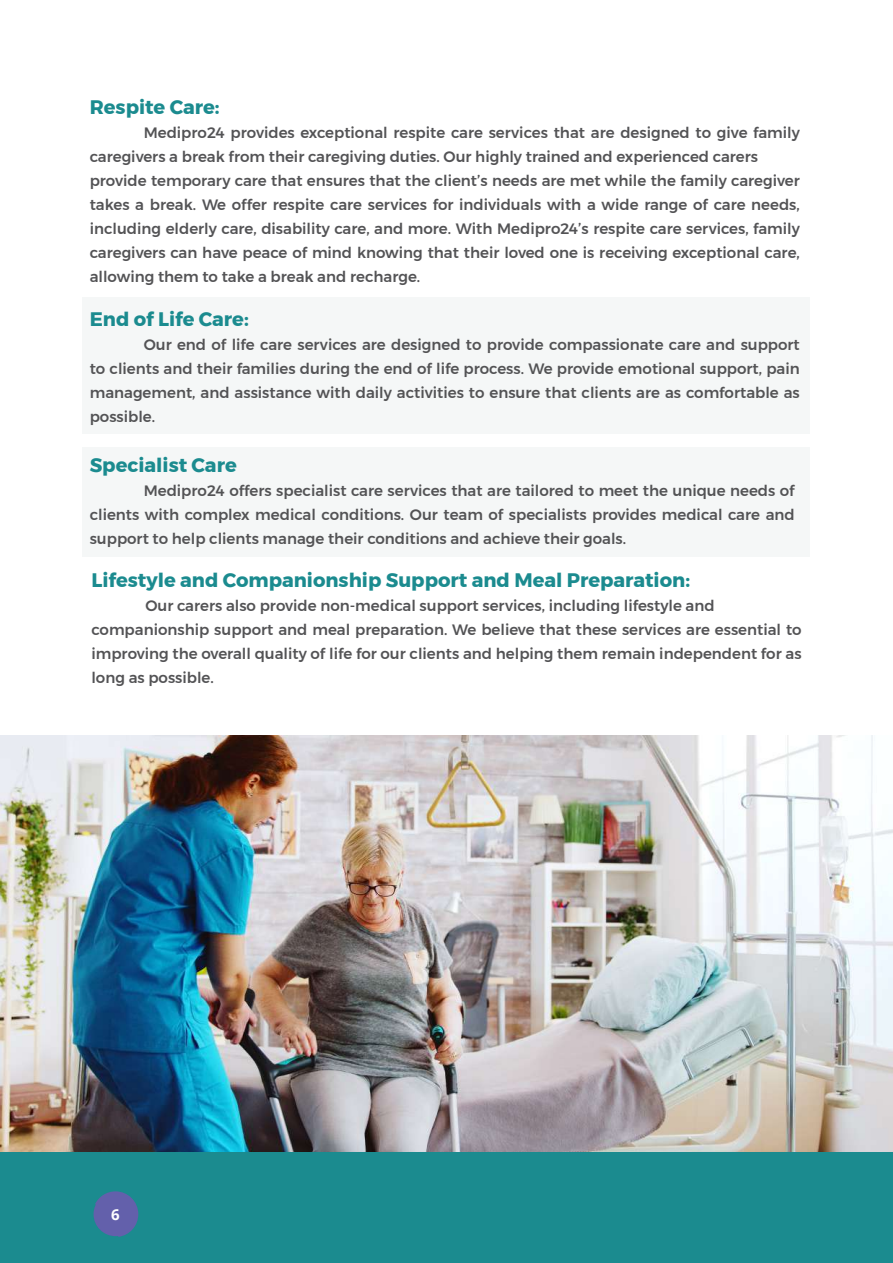
<style>
.page{position:relative;width:893px;height:1263px;background:#fff}
.page>*{position:absolute;margin:0;border:0;box-sizing:border-box;transform-origin:0 0}
.t1{font:700 19.5px "Montserrat";color:#1b8b8f}
.t2{font:500 15px/24px "Montserrat";color:#535355}
.t3{font:700 15px "Open Sans";color:#fff}
</style>
<div class="page">
<div style="left:0;top:1151px;width:893px;height:112px;background:#1b8b8f"></div>
<svg style="left:94px;top:1191px;width:44px;height:46px"></svg>
<div style="left:95px;top:1194px;width:41px;height:40px;background:#6360ab;border-radius:50%"></div>
<div style="left:83px;top:297px;width:727px;height:137px;background:#f5f7f7"></div>
<div style="left:83px;top:447px;width:727px;height:110px;background:#f5f7f7"></div>
<img style="left:0;top:736px;width:893px;height:415px">
<h1 class="t1" style="left:90px;top:91px;width:132px">Respite Care:</h1>
<p class="t2" style="left:90px;top:120px;width:712px;text-indent:54px">Medipro24 provides exceptional respite care services that are designed to give family caregivers a break from their caregiving duties. Our highly trained and experienced carers provide temporary care that ensures that the client’s needs are met while the family caregiver takes a break. We offer respite care services for individuals with a wide range of care needs, including elderly care, disability care, and more. With Medipro24’s respite care services, family caregivers can have peace of mind knowing that their loved one is receiving exceptional care, allowing them to take a break and recharge.</p>
<h1 class="t1" style="left:90px;top:304px;width:161px">End of Life Care:</h1>
<p class="t2" style="left:90px;top:333px;width:712px;text-align:justify;text-indent:54px">Our end of life care services are designed to provide compassionate care and support to clients and their families during the end of life process. We provide emotional support, pain management, and assistance with daily activities to ensure that clients are as comfortable as possible.</p>
<h1 class="t1" style="left:90px;top:449px;width:149px">Specialist Care</h1>
<p class="t2" style="left:90px;top:479px;width:706px;text-align:justify;text-indent:54px">Medipro24 offers specialist care services that are tailored to meet the unique needs of clients with complex medical conditions. Our team of specialists provides medical care and support to help clients manage their conditions and achieve their goals.</p>
<h1 class="t1" style="left:91px;top:564px;width:600px">Lifestyle and Companionship Support and Meal Preparation:</h1>
<p class="t2" style="left:91px;top:593px;width:712px;text-indent:54px">Our carers also provide non-medical support services, including lifestyle and companionship support and meal preparation. We believe that these services are essential to improving the overall quality of life for our clients and helping them remain independent for as long as possible.</p>
<p class="t3" style="left:111px;top:1204px;width:10px">6</p>
</div>
